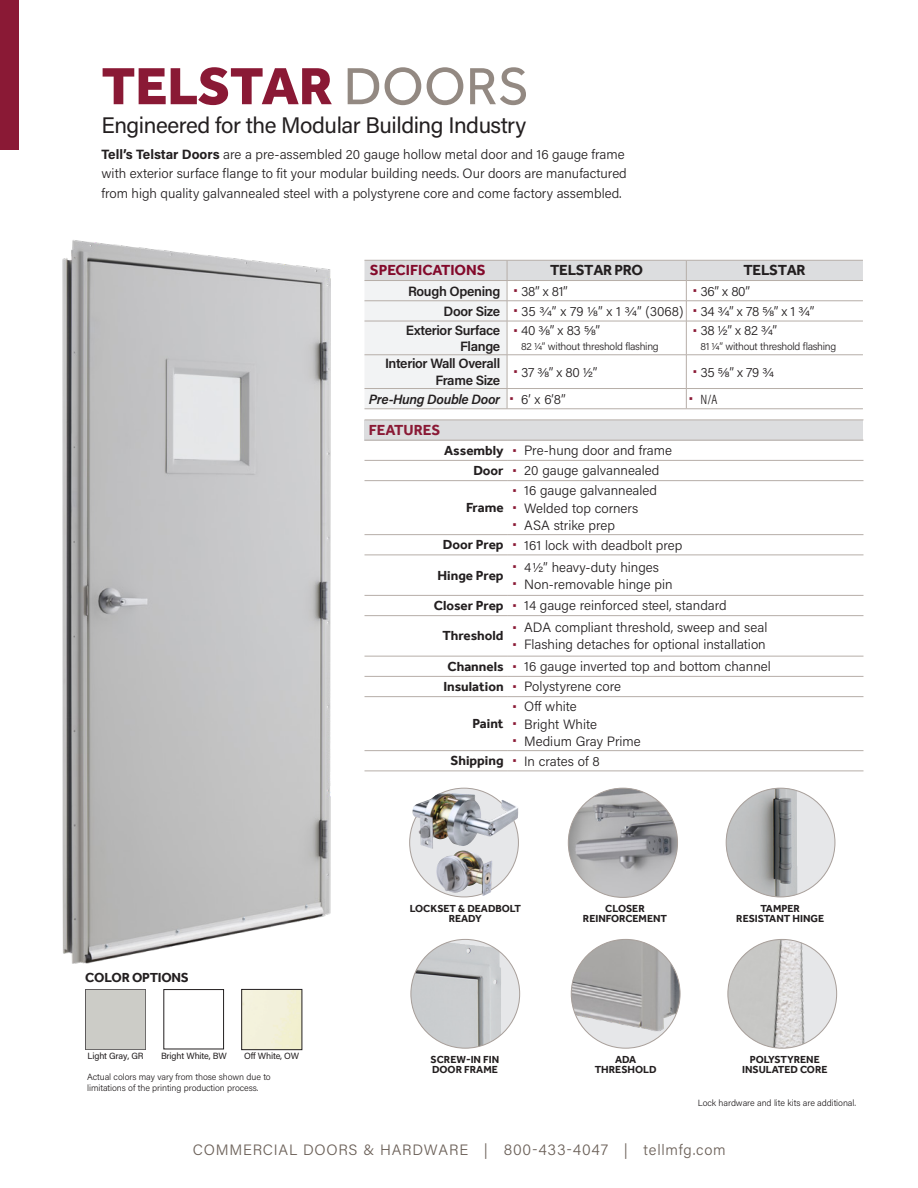
<style>
.page{position:relative;width:918px;height:1188px;background:#fff}
.page>*{position:absolute;margin:0;border:0;box-sizing:border-box;transform-origin:0 0}
.t1{font:800 54px "Effra";color:#8a1935}
.Intro_Head-1{font:22.5px "Acumin Pro";letter-spacing:-.02em;color:#231f20}
.t2{font:300 15px "Acumin Pro";letter-spacing:.05em;color:#6b6058}
.t3{font:700 15px "Effra";letter-spacing:-.02em;color:#231f20}
.t4{font:700 15px "Effra";color:#830a2b}
.Table_HEAD_Red_Bold{font:700 15px "Effra";color:#8a1935}
.Intro_Head-1-2{font:300 13.5px/19.5px "Acumin Pro";color:#231f20}
.Spec_table_black_bold{font:700 13.5px "Effra";color:#231f20}
.t5{font:600 13.5px/16.5px "Acumin Pro";letter-spacing:-.025em;color:#231f20;text-align:right}
.t6{font:italic 600 13.5px "Acumin Pro";letter-spacing:-.025em;color:#231f20}
.Spec_table_black_bold-2{font:700 13.5px "Effra";letter-spacing:-.02em;color:#231f20}
.t7{font:300 13.5px "Acumin Pro Cond";color:#231f20}
.t8{font:700 10.5px/10.5px "Effra";color:#231f20;text-align:center}
.t9{font:300 10.5px "Acumin Pro";letter-spacing:-.025em;color:#231f20}
.Features_Text{font:300 9px/10.8px "Acumin Pro";letter-spacing:-.01em;color:#231f20}
.t10{font:9px "Acumin Pro";letter-spacing:-.02em;color:#231f20}
.s1{font-weight:400;color:#938982}
.s2{font-weight:700}
.s3{font-weight:400;color:#8a1935}
.s4{font-family:"Acumin Pro";font-weight:400;color:#8a1935}
</style>
<div class="page">
<div style="left:0;top:0;width:18px;height:150px;background:#8a1935"></div>
<div style="left:410px;top:788px;width:108px;height:109px;background:#e6e7e9;border-radius:50%"></div>
<img style="left:412px;top:793px;width:106px;height:56px">
<img style="left:411px;top:939px;width:109px;height:109px;border-radius:54px">
<div style="left:571px;top:939px;width:109px;height:109px;background:#e6e7e9;border-radius:50%"></div>
<img style="left:571px;top:939px;width:109px;height:102px">
<img style="left:726px;top:788px;width:109px;height:109px;border-radius:54px">
<img style="left:728px;top:939px;width:104px;height:109px">
<img style="left:62px;top:240px;width:269px;height:724px">
<img style="left:436px;top:850px;width:56px;height:46px">
<img style="left:568px;top:788px;width:110px;height:109px;border-radius:55px">
<div style="left:85px;top:989px;width:61px;height:61px;background:#ccccc7"></div>
<div style="left:242px;top:989px;width:60px;height:61px;border:1px solid #231f20"></div>
<div style="left:164px;top:989px;width:60px;height:60px;border:1px solid #231f20"></div>
<svg style="left:364px;top:260px;width:499px;height:149px"></svg>
<hr style="left:364px;top:409px;width:143px;height:1px;background:#b6aea8">
<hr style="left:507px;top:409px;width:179px;height:1px;background:#b6aea8">
<hr style="left:686px;top:409px;width:177px;height:1px;background:#b6aea8">
<div style="left:364px;top:420px;width:499px;height:20px;background:#dcdddf"></div>
<hr style="left:364px;top:420px;width:144px;height:1px;background:#b6aea8">
<hr style="left:508px;top:420px;width:355px;height:1px;background:#b6aea8">
<hr style="left:364px;top:440px;width:144px;height:1px;background:#b6aea8">
<hr style="left:508px;top:440px;width:355px;height:1px;background:#b6aea8">
<hr style="left:364px;top:460px;width:144px;height:1px;background:#b6aea8">
<hr style="left:508px;top:460px;width:355px;height:1px;background:#b6aea8">
<hr style="left:364px;top:480px;width:144px;height:1px;background:#b6aea8">
<hr style="left:508px;top:480px;width:355px;height:1px;background:#b6aea8">
<hr style="left:364px;top:534px;width:144px;height:1px;background:#b6aea8">
<hr style="left:508px;top:534px;width:355px;height:1px;background:#b6aea8">
<hr style="left:364px;top:555px;width:144px;height:1px;background:#b6aea8">
<hr style="left:508px;top:555px;width:355px;height:1px;background:#b6aea8">
<hr style="left:364px;top:595px;width:144px;height:1px;background:#b6aea8">
<hr style="left:508px;top:595px;width:355px;height:1px;background:#b6aea8">
<hr style="left:364px;top:615px;width:144px;height:1px;background:#b6aea8">
<hr style="left:508px;top:615px;width:355px;height:1px;background:#b6aea8">
<hr style="left:364px;top:656px;width:144px;height:1px;background:#b6aea8">
<hr style="left:508px;top:656px;width:355px;height:1px;background:#b6aea8">
<hr style="left:364px;top:676px;width:144px;height:1px;background:#b6aea8">
<hr style="left:508px;top:676px;width:355px;height:1px;background:#b6aea8">
<hr style="left:364px;top:696px;width:144px;height:1px;background:#b6aea8">
<hr style="left:508px;top:696px;width:355px;height:1px;background:#b6aea8">
<hr style="left:364px;top:750px;width:144px;height:1px;background:#b6aea8">
<hr style="left:508px;top:750px;width:355px;height:1px;background:#b6aea8">
<hr style="left:364px;top:771px;width:144px;height:1px;background:#b6aea8">
<hr style="left:508px;top:771px;width:355px;height:1px;background:#b6aea8">
<p class="t1" style="left:102px;top:54px;width:429px">TELSTAR <span class="s1">DOORS</span></p>
<p class="Intro_Head-1" style="left:102px;top:109px;width:426px">Engineered for the Modular Building Industry</p>
<p class="Intro_Head-1-2" style="left:102px;top:144px;width:527px"><span class="s2">Tell’s Telstar Doors</span> are a pre-assembled 20 gauge hollow metal door and 16 gauge frame with exterior surface flange to fit your modular building needs. Our doors are manufactured from high quality galvannealed steel with a polystyrene core and come factory assembled.</p>
<p class="t4" style="left:370px;top:261px;width:117px">SPECIFICATIONS</p>
<p class="t3" style="left:550px;top:261px;width:94px">TELSTAR PRO</p>
<p class="t3" style="left:744px;top:261px;width:64px">TELSTAR</p>
<p class="t5" style="left:408px;top:282px;width:94px">Rough Opening</p>
<p class="Intro_Head-1-2" style="left:513px;top:281px;width:56px"><span class="s3">•</span> 38” x 81”</p>
<p class="Intro_Head-1-2" style="left:692px;top:281px;width:59px"><span class="s3">•</span> 36” x 80”</p>
<p class="t5" style="left:444px;top:302px;width:58px">Door Size</p>
<p class="Intro_Head-1-2" style="left:513px;top:301px;width:172px"><span class="s3">•</span> 35 3/4” x 79 1/8” x 1 3/4” (3068)</p>
<p class="Intro_Head-1-2" style="left:692px;top:301px;width:124px"><span class="s3">•</span> 34 3/4” x 78 5/8” x 1 3/4”</p>
<p class="t5" style="left:406px;top:321px;width:96px">Exterior Surface<br>Flange</p>
<p class="Intro_Head-1-2" style="left:513px;top:320px;width:89px"><span class="s3">•</span> 40 3/8” x 83 5/8”</p>
<p class="Intro_Head-1-2" style="left:692px;top:320px;width:86px"><span class="s3">•</span> 38 1/2” x 82 3/4”</p>
<p class="t9" style="left:700px;top:339px;width:137px">81 1/4” without threshold flashing</p>
<p class="t9" style="left:521px;top:339px;width:139px">82 1/4” without threshold flashing</p>
<p class="t5" style="left:385px;top:355px;width:117px">Interior Wall Overall<br>Frame Size</p>
<p class="Intro_Head-1-2" style="left:513px;top:362px;width:86px"><span class="s3">•</span> 37 3/8” x 80 1/2”</p>
<p class="Intro_Head-1-2" style="left:692px;top:362px;width:83px"><span class="s3">•</span> 35 5/8” x 79 3/4</p>
<p class="t6" style="left:369px;top:389px;width:133px">Pre-Hung Double Door</p>
<p class="Intro_Head-1-2" style="left:509px;top:389px;width:58px"><span class="s3">•</span> 6’ x 6’8”</p>
<p class="t7" style="left:688px;top:390px;width:30px"><span class="s4">•</span> N/A</p>
<p class="Table_HEAD_Red_Bold" style="left:369px;top:421px;width:73px">FEATURES</p>
<p class="Spec_table_black_bold" style="left:444px;top:442px;width:61px">Assembly</p>
<p class="Intro_Head-1-2" style="left:512px;top:440px;width:161px"><span class="s3">•</span> Pre-hung door and frame</p>
<p class="Spec_table_black_bold" style="left:473px;top:462px;width:32px">Door</p>
<p class="Intro_Head-1-2" style="left:512px;top:460px;width:149px"><span class="s3">•</span> 20 gauge galvannealed</p>
<p class="Spec_table_black_bold" style="left:466px;top:500px;width:39px">Frame</p>
<p class="Intro_Head-1-2" style="left:512px;top:480px;width:146px"><span class="s3">•</span> 16 gauge galvannealed</p>
<p class="Intro_Head-1-2" style="left:512px;top:498px;width:128px"><span class="s3">•</span> Welded top corners</p>
<p class="Intro_Head-1-2" style="left:512px;top:515px;width:104px"><span class="s3">•</span> ASA strike prep</p>
<p class="Spec_table_black_bold" style="left:443px;top:537px;width:62px">Door Prep</p>
<p class="Intro_Head-1-2" style="left:512px;top:535px;width:172px"><span class="s3">•</span> 161 lock with deadbolt prep</p>
<p class="Spec_table_black_bold" style="left:438px;top:567px;width:68px">Hinge Prep</p>
<p class="Intro_Head-1-2" style="left:512px;top:557px;width:148px"><span class="s3">•</span> 41/2” heavy-duty hinges</p>
<p class="Intro_Head-1-2" style="left:512px;top:574px;width:162px"><span class="s3">•</span> Non-removable hinge pin</p>
<p class="Spec_table_black_bold" style="left:434px;top:597px;width:71px">Closer Prep</p>
<p class="Intro_Head-1-2" style="left:512px;top:595px;width:216px"><span class="s3">•</span> 14 gauge reinforced steel, standard</p>
<p class="Spec_table_black_bold" style="left:443px;top:628px;width:63px">Threshold</p>
<p class="Intro_Head-1-2" style="left:512px;top:617px;width:257px"><span class="s3">•</span> ADA compliant threshold, sweep and seal</p>
<p class="Intro_Head-1-2" style="left:512px;top:634px;width:255px"><span class="s3">•</span> Flashing detaches for optional installation</p>
<p class="Spec_table_black_bold" style="left:448px;top:658px;width:58px">Channels</p>
<p class="Intro_Head-1-2" style="left:512px;top:656px;width:260px"><span class="s3">•</span> 16 gauge inverted top and bottom channel</p>
<p class="Spec_table_black_bold" style="left:443px;top:678px;width:62px">Insulation</p>
<p class="Intro_Head-1-2" style="left:512px;top:676px;width:110px"><span class="s3">•</span> Polystyrene core</p>
<p class="Spec_table_black_bold" style="left:472px;top:716px;width:33px">Paint</p>
<p class="Intro_Head-1-2" style="left:512px;top:696px;width:66px"><span class="s3">•</span> Off white</p>
<p class="Intro_Head-1-2" style="left:512px;top:714px;width:86px"><span class="s3">•</span> Bright White</p>
<p class="Intro_Head-1-2" style="left:512px;top:731px;width:130px"><span class="s3">•</span> Medium Gray Prime</p>
<p class="Spec_table_black_bold-2" style="left:85px;top:969px;width:105px">COLOR OPTIONS</p>
<p class="t10" style="left:88px;top:1050px;width:57px">Light Gray, GR</p>
<p class="t10" style="left:161px;top:1050px;width:67px">Bright White, BW</p>
<p class="t10" style="left:244px;top:1050px;width:56px">Off White, OW</p>
<p class="Features_Text" style="left:87px;top:1072px;width:185px">Actual colors may vary from those shown due to limitations of the printing production process.</p>
<p class="Spec_table_black_bold" style="left:451px;top:753px;width:55px">Shipping</p>
<p class="Intro_Head-1-2" style="left:512px;top:751px;width:89px"><span class="s3">•</span> In crates of 8</p>
<p class="t8" style="left:410px;top:903px;width:113px">LOCKSET &amp; DEADBOLT<br>READY</p>
<p class="t8" style="left:431px;top:1054px;width:70px">SCREW-IN FIN</p>
<p class="t8" style="left:432px;top:1064px;width:67px">DOOR FRAME</p>
<p class="t8" style="left:583px;top:903px;width:86px">CLOSER<br>REINFORCEMENT</p>
<p class="t8" style="left:761px;top:903px;width:41px">TAMPER</p>
<p class="t8" style="left:736px;top:913px;width:89px">RESISTANT HINGE</p>
<p class="t8" style="left:615px;top:1054px;width:23px">ADA</p>
<p class="t8" style="left:595px;top:1064px;width:63px">THRESHOLD</p>
<p class="t8" style="left:742px;top:1054px;width:87px">POLYSTYRENE<br>INSULATED CORE</p>
<p class="Features_Text" style="left:698px;top:1098px;width:160px">Lock hardware and lite kits are additional.</p>
<p class="t2" style="left:193px;top:1139px;width:534px">COMMERCIAL DOORS &amp; HARDWARE | 800-433-4047 | tellmfg.com</p>
</div>
